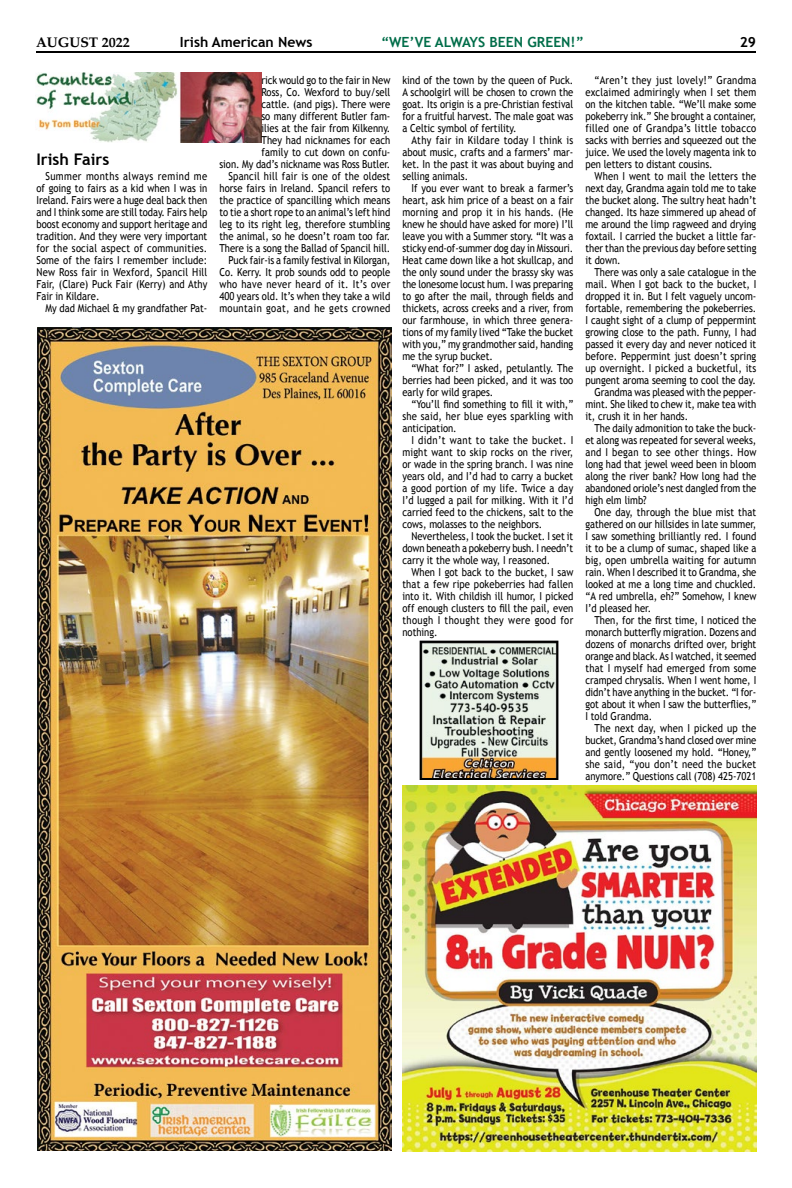
<style>
.page{position:relative;width:792px;height:1188px;background:#fff}
.page>*{position:absolute;margin:0;border:0;box-sizing:border-box;transform-origin:0 0}
.t1{font:700 16px "Trebuchet MS";color:#000}
.t2{font:700 14px "Trebuchet MS";color:#006d49}
.t3{font:700 14px "Trebuchet MS";color:#000}
.t4{font:700 14px "Palatino";color:#000}
.t5{font:11px/12px "Trebuchet MS";color:#000;text-align:justify;scale:.86 1}
.t6{font:11px "Trebuchet MS";letter-spacing:.02em;color:#000;scale:.86 1}
.t7{font:11px "Trebuchet MS";letter-spacing:.025em;color:#000;scale:.86 1}
.t8{font:11px "Trebuchet MS";letter-spacing:.03em;color:#000;scale:.86 1}
</style>
<div class="page">
<hr style="left:36px;top:51px;width:720px;height:2px;background:#000">
<img style="left:37px;top:327px;width:355px;height:823px">
<img style="left:36px;top:72px;width:225px;height:71px">
<img style="left:403px;top:785px;width:353px;height:366px">
<img style="left:423px;top:644px;width:132px;height:133px">
<div style="left:420px;top:641px;width:138px;height:139px;border:2px solid #000"></div>
<p class="t4" style="left:36px;top:30px;width:95px">AUGUST 2022</p>
<p class="t3" style="left:180px;top:33px;width:134px">Irish American News</p>
<p class="t2" style="left:381px;top:33px;width:204px">“WE’VE ALWAYS BEEN GREEN!”</p>
<p class="t3" style="left:740px;top:33px;width:18px">29</p>
<h1 class="t1" style="left:36px;top:149px;width:74px">Irish Fairs</h1>
<p class="t5" style="left:36px;top:170px;width:200px;text-indent:9px">Summer months always remind me of going to fairs as a kid when I was in Ireland. Fairs were a huge deal back then and I think some are still today. Fairs help boost economy and support heritage and tradition. And they were very important for the social aspect of communities.<br>Some of the fairs I remember include:<br>New Ross fair in Wexford, Spancil Hill Fair, (Clare) Puck Fair (Kerry) and Athy Fair in Kildare.</p>
<p class="t5" style="left:45px;top:302px;width:190px">My dad Michael &amp; my grandfather Pat-</p>
<p class="t5" style="left:219px;top:74px;width:200px;text-align:right">rick would go to the fair in New<br>Ross, Co. Wexford to buy/sell<br>cattle. (and pigs). There were<br>so many different Butler fam-<br>ilies at the fair from Kilkenny.<br>They had nicknames for each<br>family to cut down on confu-<br>sion. My dad’s nickname was Ross Butler.<br>Spancil hill fair is one of the oldest horse fairs in Ireland. Spancil refers to the practice of spancilling which means to tie a short rope to an animal’s left hind leg to its right leg, therefore stumbling the animal, so he doesn’t roam too far.<br>There is a song the Ballad of Spancil hill.<br>Puck fair-is a family festival in Kilorgan, Co. Kerry. It prob sounds odd to people who have never heard of it. It’s over 400 years old. It’s when they take a wild mountain goat, and he gets crowned</p>
<p class="t5" style="left:402px;top:74px;width:200px">kind of the town by the queen of Puck.<br>A schoolgirl will be chosen to crown the goat. Its origin is a pre-Christian festival for a fruitful harvest. The male goat was a Celtic symbol of fertility.</p>
<p class="t5" style="left:402px;top:134px;width:200px;text-indent:9px">Athy fair in Kildare today I think is about music, crafts and a farmers’ mar&shy;ket. In the past it was about buying and selling animals.</p>
<p class="t5" style="left:402px;top:182px;width:200px;text-indent:9px">If you ever want to break a farmer’s heart, ask him price of a beast on a fair morning and prop it in his hands. (He knew he should have asked for more) I’ll leave you with a Summer story. “It was a sticky end-of-summer dog day in Missouri.<br>Heat came down like a hot skullcap, and the only sound under the brassy sky was the lonesome locust hum. I was preparing to go after the mail, through fields and thickets, across creeks and a river, from our farmhouse, in which three genera&shy;tions of my family lived “Take the bucket with you,” my grandmother said, handing me the syrup bucket.</p>
<p class="t5" style="left:402px;top:362px;width:200px;text-indent:9px">“What for?” I asked, petulantly. The berries had been picked, and it was too early for wild grapes.</p>
<p class="t5" style="left:402px;top:398px;width:200px;text-indent:9px">“You’ll find something to fill it with,” she said, her blue eyes sparkling with anticipation.</p>
<p class="t5" style="left:402px;top:434px;width:200px;text-indent:9px">I didn’t want to take the bucket. I might want to skip rocks on the river, or wade in the spring branch. I was nine years old, and I’d had to carry a bucket a good portion of my life. Twice a day I’d lugged a pail for milking. With it I’d carried feed to the chickens, salt to the cows, molasses to the neighbors.</p>
<p class="t5" style="left:402px;top:530px;width:200px;text-indent:9px">Nevertheless, I took the bucket. I set it down beneath a pokeberry bush. I needn’t carry it the whole way, I reasoned.</p>
<p class="t5" style="left:402px;top:566px;width:200px;text-indent:9px">When I got back to the bucket, I saw that a few ripe pokeberries had fallen into it. With childish ill humor, I picked off enough clusters to fill the pail, even though I thought they were good for nothing.</p>
<p class="t5" style="left:585px;top:74px;width:200px;text-indent:9px">“Aren’t they just lovely!” Grandma exclaimed admiringly when I set them on the kitchen table. “We’ll make some pokeberry ink.” She brought a container, filled one of Grandpa’s little tobacco sacks with berries and squeezed out the juice. We used the lovely magenta ink to pen letters to distant cousins.</p>
<p class="t5" style="left:585px;top:170px;width:200px;text-indent:9px">When I went to mail the letters the next day, Grandma again told me to take the bucket along. The sultry heat hadn’t changed. Its haze simmered up ahead of me around the limp ragweed and drying foxtail. I carried the bucket a little far&shy;ther than the previous day before setting it down.</p>
<p class="t5" style="left:594px;top:266px;width:190px">There was only a sale catalogue in the</p>
<p class="t5" style="left:585px;top:278px;width:200px">mail. When I got back to the bucket, I</p>
<p class="t5" style="left:585px;top:290px;width:200px">dropped it in. But I felt vaguely uncom-</p>
<p class="t5" style="left:585px;top:302px;width:200px">fortable, remembering the pokeberries.</p>
<p class="t5" style="left:585px;top:314px;width:200px">I caught sight of a clump of peppermint</p>
<p class="t5" style="left:585px;top:326px;width:200px">growing close to the path. Funny, I had</p>
<p class="t5" style="left:585px;top:338px;width:200px">passed it every day and never noticed it</p>
<p class="t5" style="left:585px;top:350px;width:200px">before. Peppermint just doesn’t spring</p>
<p class="t5" style="left:585px;top:362px;width:200px">up overnight. I picked a bucketful, its</p>
<p class="t5" style="left:585px;top:374px;width:200px">pungent aroma seeming to cool the day.</p>
<p class="t5" style="left:594px;top:386px;width:190px">Grandma was pleased with the pepper-</p>
<p class="t5" style="left:585px;top:398px;width:200px">mint. She liked to chew it, make tea with</p>
<p class="t5" style="left:585px;top:410px;width:121px">it, crush it in her hands.</p>
<p class="t5" style="left:594px;top:422px;width:190px">The daily admonition to take the buck-</p>
<p class="t5" style="left:585px;top:434px;width:200px">et along was repeated for several weeks,</p>
<p class="t8" style="left:585px;top:446px;width:200px">and I began to see other things. How</p>
<p class="t5" style="left:585px;top:458px;width:200px">long had that jewel weed been in bloom</p>
<p class="t5" style="left:585px;top:470px;width:200px">along the river bank? How long had the</p>
<p class="t5" style="left:585px;top:482px;width:200px">abandoned oriole’s nest dangled from the</p>
<p class="t5" style="left:585px;top:494px;width:73px">high elm limb?</p>
<p class="t6" style="left:594px;top:506px;width:190px">One day, through the blue mist that</p>
<p class="t5" style="left:585px;top:518px;width:200px">gathered on our hillsides in late summer,</p>
<p class="t5" style="left:585px;top:530px;width:200px">I saw something brilliantly red. I found</p>
<p class="t5" style="left:585px;top:542px;width:200px">it to be a clump of sumac, shaped like a</p>
<p class="t5" style="left:585px;top:554px;width:200px">big, open umbrella waiting for autumn</p>
<p class="t5" style="left:585px;top:566px;width:200px">rain. When I described it to Grandma, she</p>
<p class="t5" style="left:585px;top:578px;width:200px">looked at me a long time and chuckled.</p>
<p class="t5" style="left:585px;top:590px;width:200px">“A red umbrella, eh?” Somehow, I knew</p>
<p class="t5" style="left:585px;top:602px;width:78px">I’d pleased her.</p>
<p class="t5" style="left:594px;top:614px;width:190px">Then, for the first time, I noticed the</p>
<p class="t5" style="left:585px;top:626px;width:200px">monarch butterfly migration. Dozens and</p>
<p class="t5" style="left:585px;top:638px;width:200px">dozens of monarchs drifted over, bright</p>
<p class="t5" style="left:585px;top:650px;width:200px">orange and black. As I watched, it seemed</p>
<p class="t6" style="left:585px;top:662px;width:200px">that I myself had emerged from some</p>
<p class="t5" style="left:585px;top:674px;width:200px">cramped chrysalis. When I went home, I</p>
<p class="t5" style="left:585px;top:686px;width:200px">didn’t have anything in the bucket. “I for-</p>
<p class="t5" style="left:585px;top:698px;width:200px">got about it when I saw the butterflies,”</p>
<p class="t5" style="left:585px;top:710px;width:79px">I told Grandma.</p>
<p class="t7" style="left:594px;top:722px;width:190px">The next day, when I picked up the</p>
<p class="t5" style="left:585px;top:734px;width:200px">bucket, Grandma’s hand closed over mine</p>
<p class="t5" style="left:585px;top:746px;width:200px">and gently loosened my hold. “Honey,”</p>
<p class="t7" style="left:585px;top:758px;width:200px">she said, “you don’t need the bucket</p>
<p class="t5" style="left:585px;top:770px;width:200px">anymore.” Questions call (708) 425-7021</p>
</div>
